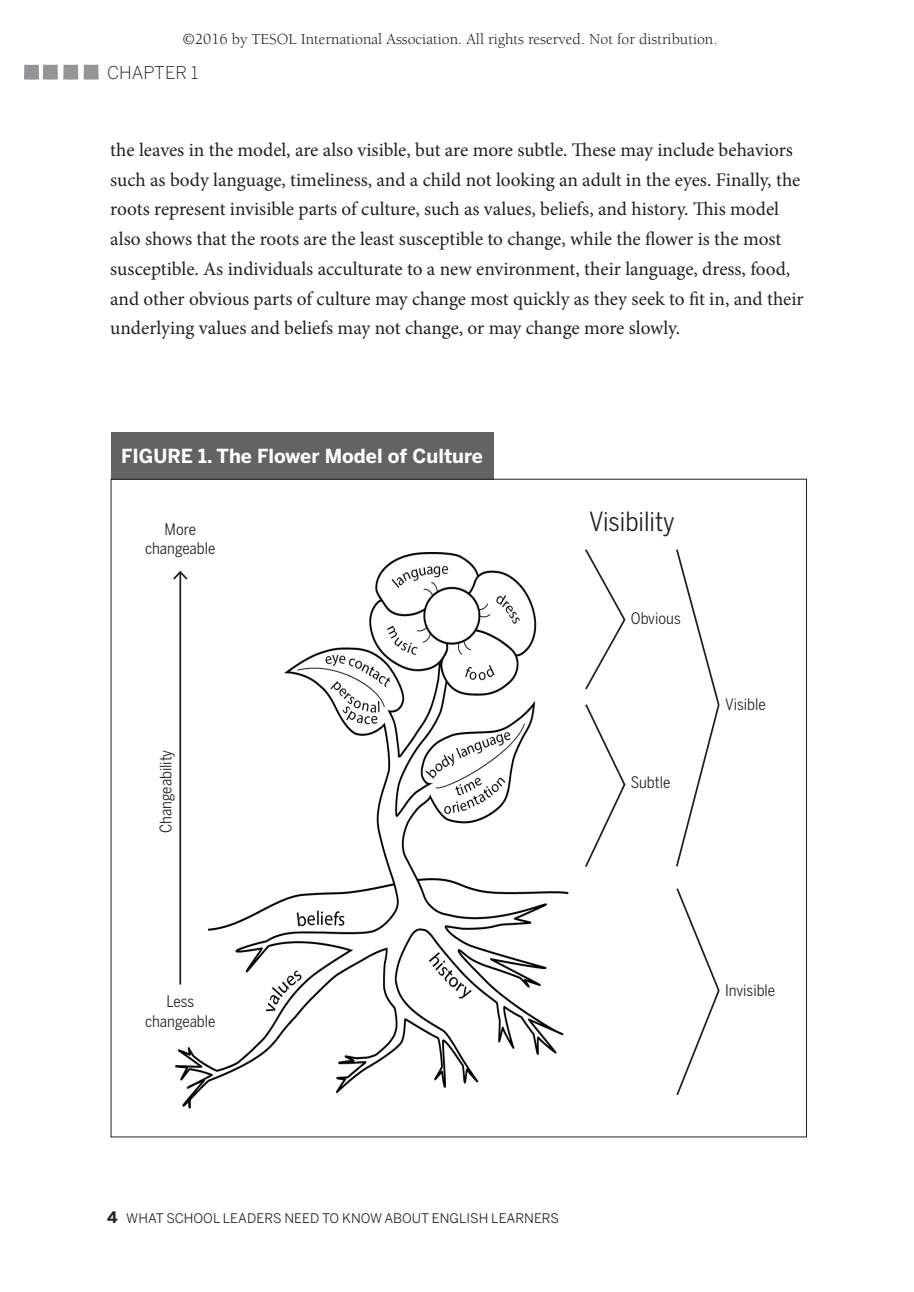
<style>
.page{position:relative;width:914px;height:1292px;background:#fff}
.page>*{position:absolute;margin:0;border:0;box-sizing:border-box;transform-origin:0 0}
.t1{font:26.25px "Benton Sans Cond";color:#231f20}
.t2{font:19.25px/29.8px "Minion Pro";letter-spacing:-.005em;color:#231f20}
.t3{font:700 19.25px "Benton Sans";color:#fff}
.t4{font:300 17.5px "Benton Sans";color:#231f20}
.t5{font:15.75px "Berkeley";color:#231f20}
.t6{font:15.75px/19.4px "Benton Sans Cond";color:#231f20;text-align:center}
.t7{font:13.12px "Benton Sans";color:#231f20}
.s1{font-weight:700;font-size:15.75px}
</style>
<div class="page">
<svg style="left:84px;top:65px;width:15px;height:15px"></svg>
<svg style="left:24px;top:65px;width:54px;height:15px"></svg>
<div style="left:111px;top:432px;width:382px;height:47px;background:#636366"></div>
<img style="left:175px;top:552px;width:394px;height:557px">
<hr style="left:179px;top:572px;width:2px;height:412px;background:#231f20">
<svg style="left:173px;top:569px;width:16px;height:12px"></svg>
<svg style="left:585px;top:704px;width:41px;height:163px"></svg>
<svg style="left:585px;top:549px;width:41px;height:141px"></svg>
<svg style="left:676px;top:549px;width:44px;height:318px"></svg>
<svg style="left:676px;top:888px;width:44px;height:208px"></svg>
<p class="t5" style="left:182px;top:31px;width:536px">©2016 by TESOL International Association. All rights reserved. Not for distribution.</p>
<p class="t4" style="left:107px;top:62px;width:93px">CHAPTER 1</p>
<p class="t2" style="left:110px;top:135px;width:695px">the leaves in the model, are also visible, but are more subtle. These may include behaviors such as body language, timeliness, and a child not looking an adult in the eyes. Finally, the roots represent invisible parts of culture, such as values, beliefs, and history. This model also shows that the roots are the least susceptible to change, while the flower is the most susceptible. As individuals acculturate to a new environment, their language, dress, food, and other obvious parts of culture may change most quickly as they seek to fit in, and their underlying values and beliefs may not change, or may change more slowly.</p>
<p class="t3" style="left:121px;top:445px;width:363px">FI GURE 1. The Flower Model of Culture</p>
<p class="t6" style="left:145px;top:519px;width:72px">More changeable</p>
<p class="t6" style="left:156px;top:833px;width:85px;rotate:-90deg">Changeability</p>
<p class="t6" style="left:145px;top:991px;width:72px">Less changeable</p>
<h1 class="t1" style="left:589px;top:506px;width:87px">Visibility</h1>
<p class="t6" style="left:631px;top:608px;width:51px">Obvious</p>
<p class="t6" style="left:630px;top:773px;width:41px">Subtle</p>
<p class="t6" style="left:725px;top:694px;width:42px">Visible</p>
<p class="t6" style="left:725px;top:980px;width:52px">Invisible</p>
<p class="t7" style="left:107px;top:1210px;width:453px"><span class="s1">4</span> WHAT SCHOOL LEADERS NEED TO KNOW ABOUT ENGLISH LEARNERS</p>
</div>
